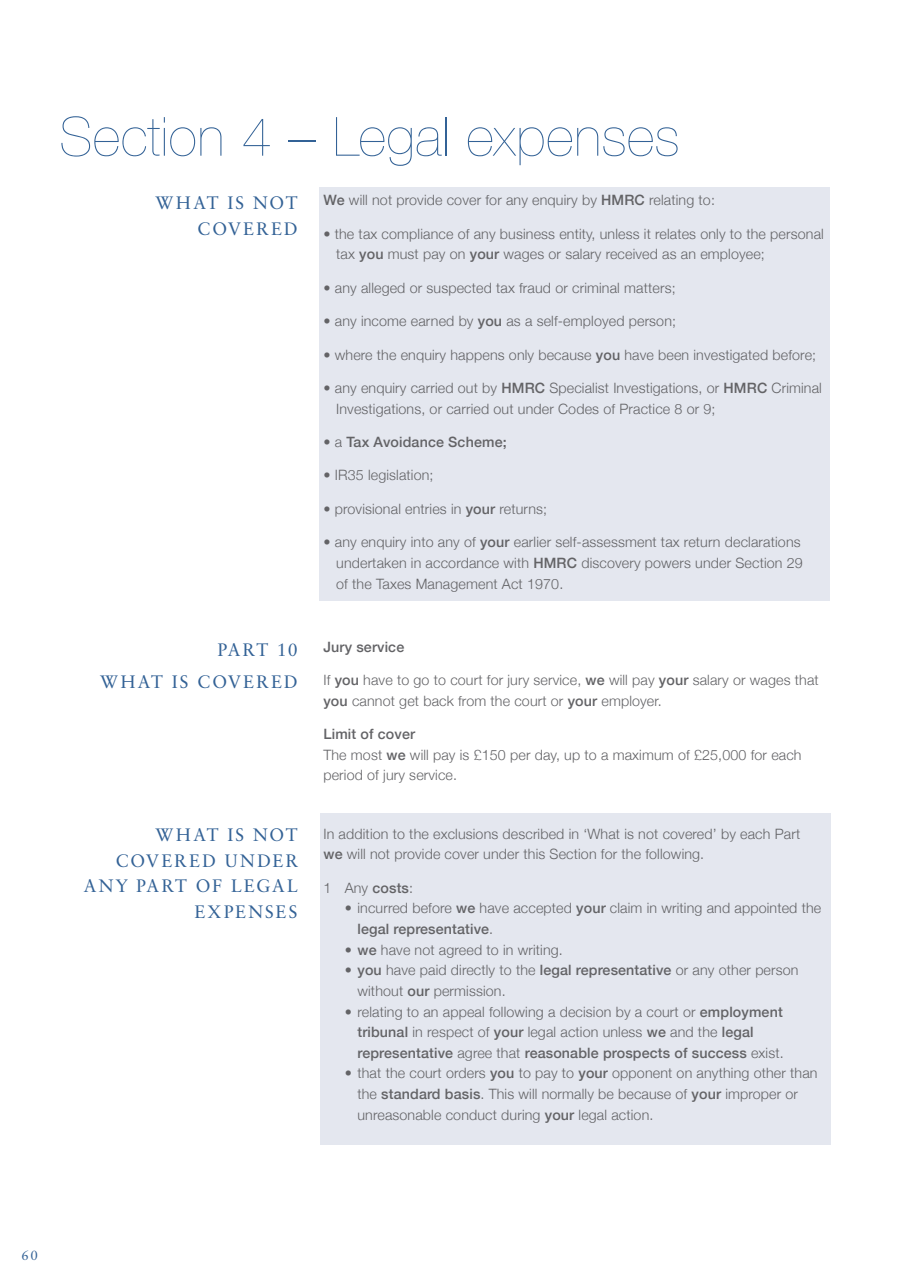
<style>
.page{position:relative;width:915px;height:1285px;background:#fff}
.page>*{position:absolute;margin:0;border:0;box-sizing:border-box;transform-origin:0 0}
.t1{font:200 54px "Helvetica Neue";letter-spacing:.015em;color:#336296}
.t2{font:18px/25.5px "Classical Garamond BT";letter-spacing:.105em;color:#336296;text-align:right}
.t3{font:300 14.25px/20.5px "Helvetica Neue";letter-spacing:.01em;color:#636366}
.t4{font:500 14.25px "Helvetica Neue";letter-spacing:.01em;color:#636366}
.t5{font:13.5px "Classical Garamond BT";color:#336296}
.s1{font-weight:500}
.s2{font-weight:300}
</style>
<div class="page">
<div style="left:320px;top:812px;width:510px;height:332px;background:#e4e7ef"></div>
<div style="left:319px;top:187px;width:510px;height:414px;background:#e4e7ef"></div>
<h1 class="t1" style="left:60px;top:95px;width:621px">Section 4 – Legal expenses</h1>
<p class="t2" style="left:156px;top:190px;width:144px">WHAT IS NOT<br>COVERED</p>
<p class="t3" style="left:323px;top:189px;width:393px"><span class="s1">We</span> will not provide cover for any enquiry by <span class="s1">HMRC</span> relating to:</p>
<p class="t3" style="left:336px;top:222px;width:489px;text-indent:-13px">• the tax compliance of any business entity, unless it relates only to the personal tax <span class="s1">you</span> must pay on <span class="s1">your</span> wages or salary received as an employee;</p>
<p class="t3" style="left:323px;top:276px;width:353px">• any alleged or suspected tax fraud or criminal matters;</p>
<p class="t3" style="left:323px;top:310px;width:354px">• any income earned by <span class="s1">you</span> as a self-employed person;</p>
<p class="t3" style="left:323px;top:343px;width:494px">• where the enquiry happens only because <span class="s1">you</span> have been investigated before;</p>
<p class="t3" style="left:336px;top:377px;width:487px;text-indent:-13px">• any enquiry carried out by <span class="s1">HMRC</span> Specialist Investigations, or <span class="s1">HMRC</span> Criminal<br>Investigations, or carried out under Codes of Practice 8 or 9;</p>
<p class="t4" style="left:323px;top:430px;width:185px"><span class="s2">• a</span> Tax Avoidance Scheme;</p>
<p class="t3" style="left:323px;top:464px;width:111px">• IR35 legislation;</p>
<p class="t3" style="left:323px;top:497px;width:225px">• provisional entries in <span class="s1">your</span> returns;</p>
<p class="t3" style="left:336px;top:531px;width:468px;text-indent:-13px">• any enquiry into any of <span class="s1">your</span> earlier self-assessment tax return declarations undertaken in accordance with <span class="s1">HMRC</span> discovery powers under Section 29 of the Taxes Management Act 1970.</p>
<p class="t2" style="left:100px;top:633px;width:199px;line-height:32px">PART 10<br>WHAT IS COVERED</p>
<p class="t2" style="left:84px;top:821px;width:215px">WHAT IS NOT<br>COVERED UNDER<br>ANY PART OF LEGAL<br>EXPENSES</p>
<p class="t4" style="left:323px;top:635px;width:82px">Jury service</p>
<p class="t3" style="left:323px;top:668px;width:496px">If <span class="s1">you</span> have to go to court for jury service, <span class="s1">we</span> will pay <span class="s1">your</span> salary or wages that <span class="s1">you</span> cannot get back from the court or <span class="s1">your</span> employer.</p>
<p class="t3" style="left:323px;top:722px;width:479px"><span class="s1">Limit of cover<br></span>The most <span class="s1">we</span> will pay is £150 per day, up to a maximum of £25,000 for each period of jury service.</p>
<p class="t3" style="left:323px;top:822px;width:478px">In addition to the exclusions described in ‘What is not covered’ by each Part <span class="s1">we</span> will not provide cover under this Section for the following.</p>
<p class="t3" style="left:323px;top:876px;width:91px">1 Any <span class="s1">costs</span>:</p>
<p class="t3" style="left:357px;top:897px;width:465px;text-indent:-13px">• incurred before <span class="s1">we</span> have accepted <span class="s1">your</span> claim in writing and appointed the <span class="s1">legal representative</span>.</p>
<p class="t3" style="left:344px;top:938px;width:219px">• <span class="s1">we</span> have not agreed to in writing.</p>
<p class="t3" style="left:357px;top:958px;width:442px;text-indent:-13px">• <span class="s1">you</span> have paid directly to the <span class="s1">legal representative</span> or any other person without <span class="s1">our</span> permission.</p>
<p class="t3" style="left:357px;top:1000px;width:427px;text-indent:-13px">• relating to an appeal following a decision by a court or <span class="s1">employment tribunal</span> in respect of <span class="s1">your</span> legal action unless <span class="s1">we</span> and the <span class="s1">legal representative</span> agree that <span class="s1">reasonable prospects of success</span> exist.</p>
<p class="t3" style="left:357px;top:1062px;width:461px;text-indent:-13px">• that the court orders <span class="s1">you</span> to pay to <span class="s1">your</span> opponent on anything other than the <span class="s1">standard basis</span>. This will normally be because of <span class="s1">your</span> improper or unreasonable conduct during <span class="s1">your</span> legal action.</p>
<p class="t5" style="left:22px;top:1246px;width:18px">60</p>
</div>
